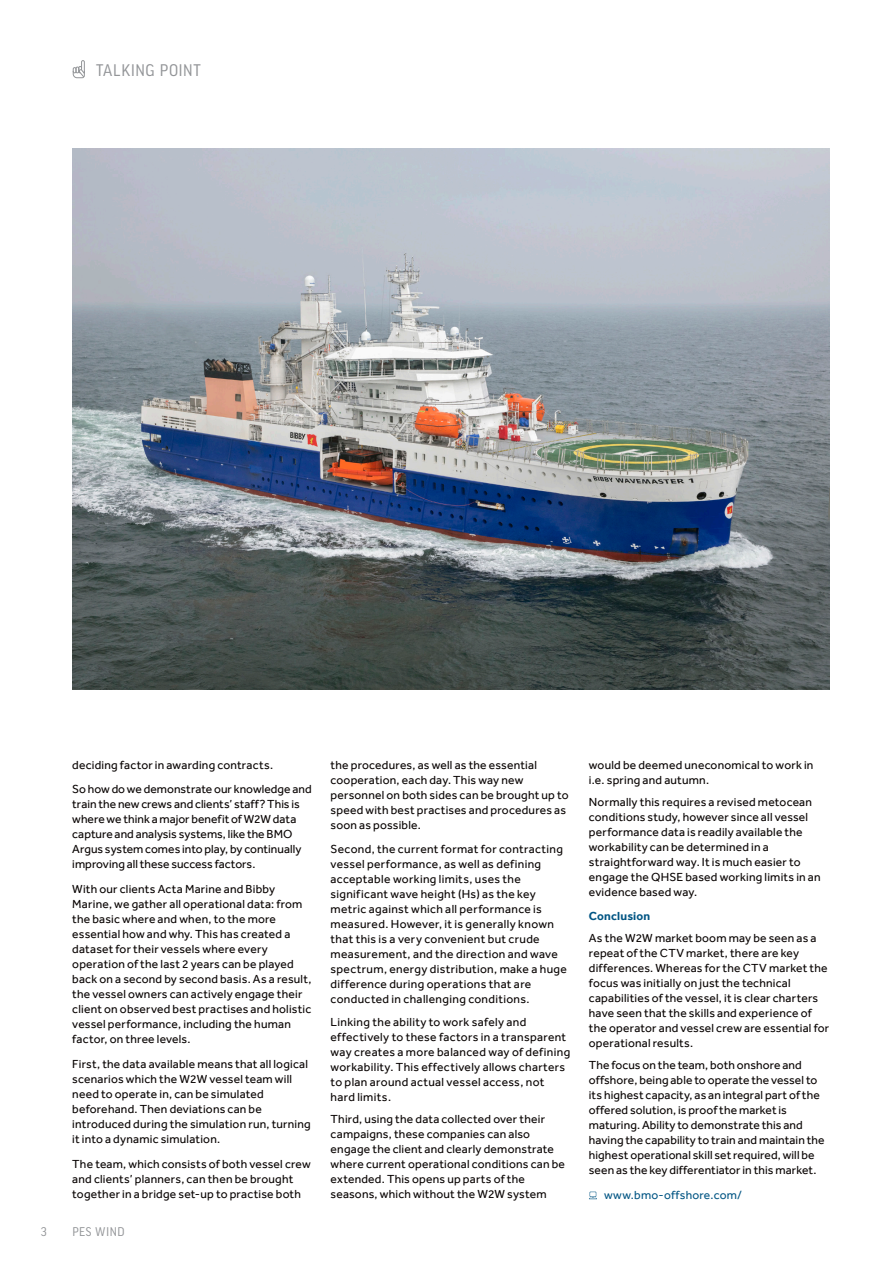
<style>
.page{position:relative;width:893px;height:1263px;background:#fff}
.page>*{position:absolute;margin:0;border:0;box-sizing:border-box;transform-origin:0 0}
.Page_head_2015{font:18px "Good Headline Pro Narr";letter-spacing:.03em;color:#939598}
.t1{font:13.5px "Good Headline Pro Narr";letter-spacing:.035em;color:#939598}
.Body_Copy_2015{font:12px/15px "Effra";letter-spacing:.02em;color:#080302}
.Body_Copy_2015-2{font:12px "Effra";letter-spacing:.02em;color:#035684}
.Body_Copy_2015-3{font:700 12px "Effra";letter-spacing:.015em;color:#035684}
</style>
<div class="page">
<svg style="left:72px;top:60px;width:13px;height:18px"></svg>
<svg style="left:589px;top:1192px;width:8px;height:7px"></svg>
<img style="left:73px;top:149px;width:756px;height:540px">
<p class="Page_head_2015" style="left:96px;top:61px;width:106px">TALKING POINT</p>
<p class="Body_Copy_2015" style="left:72px;top:758px;width:202px">deciding factor in awarding contracts.</p>
<p class="Body_Copy_2015" style="left:72px;top:781px;width:241px">So how do we demonstrate our knowledge and train the new crews and clients’ staff? This is where we think a major benefit of W2W data capture and analysis systems, like the BMO Argus system comes into play, by continually improving all these success factors.</p>
<p class="Body_Copy_2015" style="left:72px;top:881px;width:241px">With our clients Acta Marine and Bibby Marine, we gather all operational data: from the basic where and when, to the more essential how and why. This has created a dataset for their vessels where every operation of the last 2 years can be played back on a second by second basis. As a result, the vessel owners can actively engage their client on observed best practises and holistic vessel performance, including the human factor, on three levels.</p>
<p class="Body_Copy_2015" style="left:72px;top:1056px;width:240px">First, the data available means that all logical scenarios which the W2W vessel team will need to operate in, can be simulated beforehand. Then deviations can be introduced during the simulation run, turning it into a dynamic simulation.</p>
<p class="Body_Copy_2015" style="left:72px;top:1156px;width:240px">The team, which consists of both vessel crew and clients’ planners, can then be brought together in a bridge set-up to practise both</p>
<p class="t1" style="left:41px;top:1225px;width:7px">3</p>
<p class="t1" style="left:72px;top:1225px;width:54px">PES WIND</p>
<p class="Body_Copy_2015" style="left:331px;top:758px;width:239px">the procedures, as well as the essential cooperation, each day. This way new personnel on both sides can be brought up to speed with best practises and procedures as soon as possible.</p>
<p class="Body_Copy_2015" style="left:331px;top:841px;width:238px">Second, the current format for contracting vessel performance, as well as defining acceptable working limits, uses the significant wave height (Hs) as the key metric against which all performance is measured. However, it is generally known that this is a very convenient but crude measurement, and the direction and wave spectrum, energy distribution, make a huge difference during operations that are conducted in challenging conditions.</p>
<p class="Body_Copy_2015" style="left:331px;top:1015px;width:241px">Linking the ability to work safely and effectively to these factors in a transparent way creates a more balanced way of defining workability. This effectively allows charters to plan around actual vessel access, not hard limits.</p>
<p class="Body_Copy_2015" style="left:331px;top:1112px;width:236px">Third, using the data collected over their campaigns, these companies can also engage the client and clearly demonstrate where current operational conditions can be extended. This opens up parts of the seasons, which without the W2W system</p>
<p class="Body_Copy_2015" style="left:589px;top:758px;width:226px">would be deemed uneconomical to work in i.e. spring and autumn.</p>
<p class="Body_Copy_2015" style="left:589px;top:795px;width:233px">Normally this requires a revised metocean conditions study, however since all vessel performance data is readily available the workability can be determined in a straightforward way. It is much easier to engage the QHSE based working limits in an evidence based way.</p>
<p class="Body_Copy_2015-3" style="left:589px;top:909px;width:63px">Conclusion</p>
<p class="Body_Copy_2015" style="left:589px;top:930px;width:242px">As the W2W market boom may be seen as a repeat of the CTV market, there are key differences. Whereas for the CTV market the focus was initially on just the technical capabilities of the vessel, it is clear charters have seen that the skills and experience of the operator and vessel crew are essential for operational results.</p>
<p class="Body_Copy_2015" style="left:589px;top:1057px;width:237px">The focus on the team, both onshore and offshore, being able to operate the vessel to its highest capacity, as an integral part of the offered solution, is proof the market is maturing. Ability to demonstrate this and having the capability to train and maintain the highest operational skill set required, will be seen as the key differentiator in this market.</p>
<p class="Body_Copy_2015-2" style="left:604px;top:1188px;width:139px">www.bmo-offshore.com/</p>
</div>
